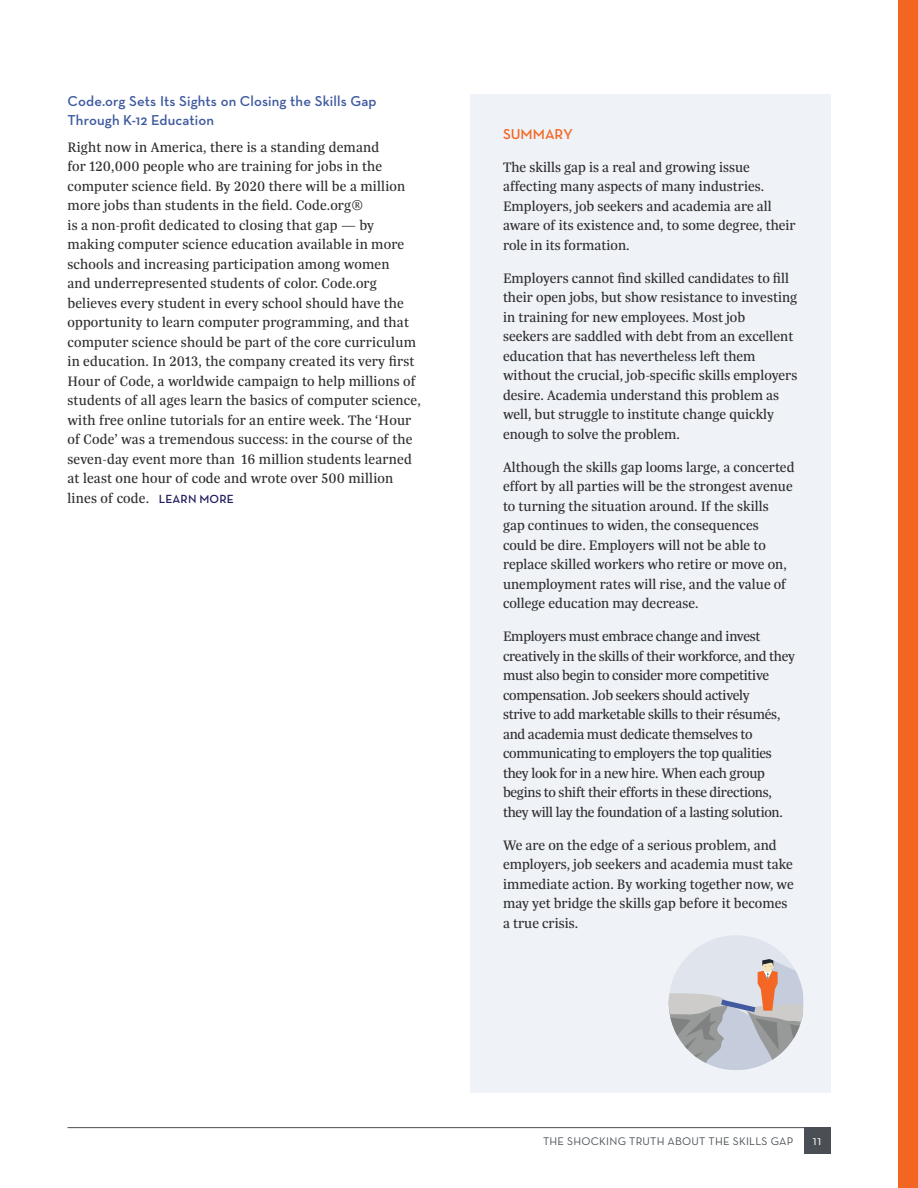
<style>
.page{position:relative;width:918px;height:1188px;background:#fff}
.page>*{position:absolute;margin:0;border:0;box-sizing:border-box;transform-origin:0 0}
.t1{font:14.7px/19.5px "Trola";color:#312f30}
.t2{font:14.7px/19.5px "Trola";letter-spacing:-.02em;color:#312f30}
.t3{font:600 14.7px/19.5px "Neutraface Text";letter-spacing:.01em;color:#3f5a9f}
.t4{font:600 14.7px "Neutraface Text";color:#f36621}
.t5{font:13.5px "Neutraface Text";color:#fff}
.t6{font:600 12px "Neutraface Text";color:#201e5e}
.t7{font:11.25px "Neutraface Text";letter-spacing:.02em;color:#494f54}
.s1{font-family:"Neutraface Text";font-weight:600;font-size:12px;color:#201e5e}
</style>
<div class="page">
<div style="left:470px;top:94px;width:361px;height:1000px;background:#eff2f7"></div>
<div style="left:899px;top:0;width:19px;height:1188px;background:#f36621"></div>
<div style="left:804px;top:1127px;width:27px;height:27px;background:#494f54"></div>
<hr style="left:68px;top:1127px;width:762px;height:1px;background:#494f54">
<div style="left:669px;top:935px;width:135px;height:135px;background:#dfe4ed;border-radius:50%"></div>
<svg style="left:669px;top:959px;width:134px;height:111px"></svg>
<p class="t3" style="left:68px;top:91px;width:311px">Code.org Sets Its Sights on Closing the Skills Gap<br>Through K-12 Education</p>
<p class="t1" style="left:68px;top:137px;width:355px">Right now in America, there is a standing demand<br>for 120,000 people who are training for jobs in the computer science field. By 2020 there will be a million more jobs than students in the field. Code.org®<br>is a non-profit dedicated to closing that gap — by making computer science education available in more schools and increasing participation among women<br>and underrepresented students of color. Code.org believes every student in every school should have the opportunity to learn computer programming, and that computer science should be part of the core curriculum in education. In 2013, the company created its very first Hour of Code, a worldwide campaign to help millions of students of all ages learn the basics of computer science, with free online tutorials for an entire week. The ‘Hour of Code’ was a tremendous success: in the course of the seven-day event more than 16 million students learned at least one hour of code and wrote over 500 million lines of code. <span class="s1">LEAR</span></p>
<p class="t6" style="left:188px;top:491px;width:31px">N MORE</p>
<p class="t4" style="left:503px;top:125px;width:71px">SU MMARY</p>
<p class="t1" style="left:503px;top:157px;width:294px">The skills gap is a real and growing issue affecting many aspects of many industries.<br>Employers, job seekers and academia are all aware of its existence and, to some degree, their role in its formation.</p>
<p class="t1" style="left:503px;top:268px;width:296px">Employers cannot find skilled candidates to fill their open jobs, but show resistance to investing in training for new employees. Most job<br>seekers are saddled with debt from an excellent education that has nevertheless left them without the crucial, job-specific skills employers desire. Academia understand this problem as well, but struggle to institute change quickly enough to solve the problem.</p>
<p class="t1" style="left:503px;top:457px;width:293px">Although the skills gap looms large, a concerted effort by all parties will be the strongest avenue to turning the situation around. If the skills<br>gap continues to widen, the consequences could be dire. Employers will not be able to replace skilled workers who retire or move on, unemployment rates will rise, and the value of college education may decrease.</p>
<p class="t2" style="left:503px;top:626px;width:294px">Employers must embrace change and invest creatively in the skills of their workforce, and they must also begin to consider more competitive compensation. Job seekers should actively<br>strive to add marketable skills to their résumés, and academia must dedicate themselves to communicating to employers the top qualities they look for in a new hire. When each group begins to shift their efforts in these directions, they will lay the foundation of a lasting solution.</p>
<p class="t1" style="left:503px;top:835px;width:292px">We are on the edge of a serious problem, and employers, job seekers and academia must take immediate action. By working together now, we may yet bridge the skills gap before it becomes a true crisis.</p>
<p class="t7" style="left:543px;top:1134px;width:252px">THE SHOCKING TRUTH ABOUT THE SKILLS GAP</p>
<p class="t5" style="left:813px;top:1131px;width:10px">11</p>
</div>
